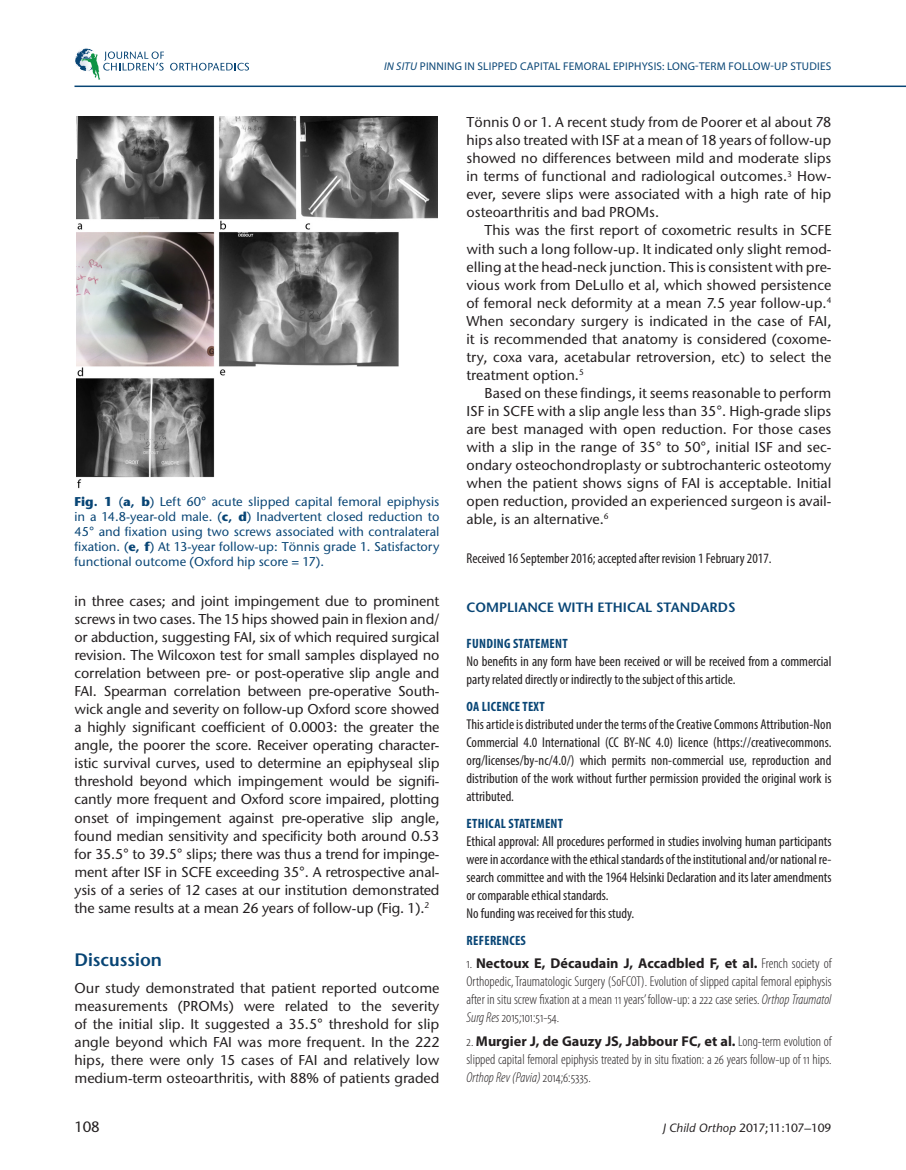
<style>
.page{position:relative;width:906px;height:1170px;background:#fff}
.page>*{position:absolute;margin:0;border:0;box-sizing:border-box;transform-origin:0 0}
.jrnlHead1{font:600 18px "Stone Sans Std";color:#084575}
.jrnlLFH-TXT{font:500 15px "Stone Sans Pro ITC";color:#231f20}
.TXT{font:500 14.25px/18px "Stone Sans Pro ITC";color:#231f20;text-align:justify}
.TXI{font:500 14.25px/18px "Stone Sans Pro ITC";color:#231f20;text-align:justify}
.jrnlEndPara{font:condensed 14.25px/18px "Myriad Pro";color:#231f20;text-align:justify}
.jrnlRefText{font:300 condensed 14.25px/18px "Myriad Pro";color:#231f20;text-align:justify}
.jrnlRecDate{font:condensed 14.25px "Myriad Pro";color:#231f20}
.jrnlEndH2{font:700 condensed 13.5px "Myriad Pro";letter-spacing:.02em;color:#084575}
.jrnlEndH1{font:600 13.5px "Stone Sans Std";color:#084575}
.jrnlRefHead{font:700 condensed 13.5px "Myriad Pro";letter-spacing:.02em;color:#084575}
.jrnlFigCaption{font:500 12.75px/15px "Stone Sans Pro ITC";color:#084575;text-align:justify}
.jrnlLFH-TXT-2{font:500 12px "Stone Sans Pro ITC";letter-spacing:-.04em;color:#231f20}
.t1{font:11.25px "Myriad Pro";letter-spacing:.02em;color:#084575}
.s1{font-style:italic}
.s2{font-family:"Stone Sans Std";font-weight:700}
.s3{font-weight:700;font-stretch:normal}
</style>
<div class="page">
<svg style="left:170px;top:63px;width:79px;height:8px"></svg>
<div style="left:74px;top:48px;width:24px;height:24px;border:1px solid #fff;border-radius:50%"></div>
<svg style="left:75px;top:49px;width:89px;height:31px"></svg>
<hr style="left:74px;top:86px;width:832px;height:1px;background:#084575">
<img style="left:76px;top:117px;width:362px;height:372px">
<p class="t1" style="left:384px;top:60px;width:449px"><span class="s1">IN SITU</span> PINNING IN SLIPPED CAPITAL FEMORAL EPIPHYSIS: LONG-TERM FOLLOW-UP STUDIES</p>
<p class="jrnlFigCaption" style="left:74px;top:494px;width:366px"><span class="s2">Fig. 1</span> (<span class="s2">a, b</span>) Left 60° acute slipped capital femoral epiphysis in a 14.8-year-old male. (<span class="s2">c, d</span>) Inadvertent closed reduction to 45° and fixation using two screws associated with contralateral fixation. (<span class="s2">e, f</span>) At 13-year follow-up: Tönnis grade 1. Satisfactory functional outcome (Oxford hip score = 17).</p>
<p class="TXT" style="left:74px;top:592px;width:366px">in three cases; and joint impingement due to prominent screws in two cases. The 15 hips showed pain in flexion and/ or abduction, suggesting FAI, six of which required surgical revision. The Wilcoxon test for small samples displayed no correlation between pre- or post-operative slip angle and FAI. Spearman correlation between pre-operative South&shy;wick angle and severity on follow-up Oxford score showed a highly significant coefficient of 0.0003: the greater the angle, the poorer the score. Receiver operating character&shy;istic survival curves, used to determine an epiphyseal slip threshold beyond which impingement would be signifi&shy;cantly more frequent and Oxford score impaired, plotting onset of impingement against pre-operative slip angle, found median sensitivity and specificity both around 0.53 for 35.5° to 39.5° slips; there was thus a trend for impinge&shy;ment after ISF in SCFE exceeding 35°. A retrospective anal&shy;ysis of a series of 12 cases at our institution demonstrated the same results at a mean 26 years of follow-up (Fig. 1).<sup>2</sup></p>
<p class="jrnlHead1" style="left:74px;top:948px;width:89px">Discussion</p>
<p class="TXT" style="left:74px;top:978px;width:366px">Our study demonstrated that patient reported outcome measurements (PROMs) were related to the severity of the initial slip. It suggested a 35.5° threshold for slip angle beyond which FAI was more frequent. In the 222 hips, there were only 15 cases of FAI and relatively low medium-term osteoarthritis, with 88% of patients graded</p>
<p class="TXT" style="left:466px;top:113px;width:366px">Tönnis 0 or 1. A recent study from de Poorer et al about 78 hips also treated with ISF at a mean of 18 years of follow-up showed no differences between mild and moderate slips in terms of functional and radiological outcomes.<sup>3</sup> How&shy;ever, severe slips were associated with a high rate of hip osteoarthritis and bad PROMs.</p>
<p class="TXI" style="left:466px;top:221px;width:366px;text-indent:18px">This was the first report of coxometric results in SCFE with such a long follow-up. It indicated only slight remod&shy;elling at the head-neck junction. This is consistent with pre&shy;vious work from DeLullo et al, which showed persistence of femoral neck deformity at a mean 7.5 year follow-up.<sup>4<br></sup>When secondary surgery is indicated in the case of FAI, it is recommended that anatomy is considered (coxome&shy;try, coxa vara, acetabular retroversion, etc) to select the treatment option.<sup>5</sup></p>
<p class="TXI" style="left:466px;top:383px;width:366px;text-indent:18px">Based on these findings, it seems reasonable to perform ISF in SCFE with a slip angle less than 35°. High-grade slips are best managed with open reduction. For those cases with a slip in the range of 35° to 50°, initial ISF and sec&shy;ondary osteochondroplasty or subtrochanteric osteotomy when the patient shows signs of FAI is acceptable. Initial open reduction, provided an experienced surgeon is avail&shy;able, is an alternative.<sup>6</sup></p>
<p class="jrnlRecDate" style="left:466px;top:549px;width:306px">Received 16 September 2016; accepted after revision 1 February 2017.</p>
<p class="jrnlEndH1" style="left:466px;top:599px;width:270px">COMPLIANCE WITH ETHICAL STANDARDS</p>
<p class="jrnlEndH2" style="left:466px;top:635px;width:103px">FUNDING STATEMENT</p>
<p class="jrnlEndPara" style="left:466px;top:652px;width:366px">No benefits in any form have been received or will be received from a commercial party related directly or indirectly to the subject of this article.</p>
<p class="jrnlEndH2" style="left:466px;top:698px;width:80px">OA LICENCE TEXT</p>
<p class="jrnlEndPara" style="left:466px;top:715px;width:366px">This article is distributed under the terms of the Creative Commons Attribution-Non Commercial 4.0 International (CC BY-NC 4.0) licence (https://creativecommons. org/licenses/by-nc/4.0/) which permits non-commercial use, reproduction and distribution of the work without further permission provided the original work is attributed.</p>
<p class="jrnlEndH2" style="left:466px;top:815px;width:98px">ETHICAL STATEMENT</p>
<p class="jrnlEndPara" style="left:466px;top:832px;width:366px">Ethical approval: All procedures performed in studies involving human participants were in accordance with the ethical standards of the institutional and/or national re&shy;search committee and with the 1964 Helsinki Declaration and its later amendments or comparable ethical standards.</p>
<p class="jrnlEndPara" style="left:466px;top:904px;width:169px">No funding was received for this study.</p>
<p class="jrnlRefHead" style="left:466px;top:932px;width:61px">REFERENCES</p>
<p class="jrnlRefText" style="left:466px;top:954px;width:366px">1. <span class="s3">Nectoux E, Décaudain J, Accadbled F, et al.</span> French society of Orthopedic, Traumatologic Surgery (SoFCOT). Evolution of slipped capital femoral epiphysis after in situ screw fixation at a mean 11 years’ follow-up: a 222 case series. <span class="s1">Orthop Traumatol Surg Res</span> 2015;101:51-54.</p>
<p class="jrnlRefText" style="left:466px;top:1032px;width:366px">2. <span class="s3">Murgier J, de Gauzy JS, Jabbour FC, et al.</span> Long-term evolution of slipped capital femoral epiphysis treated by in situ fixation: a 26 years follow-up of 11 hips.<br><span class="s1">Orthop Rev (Pavia)</span> 2014;6:5335.</p>
<p class="jrnlLFH-TXT" style="left:75px;top:1117px;width:27px">108</p>
<p class="jrnlLFH-TXT-2" style="left:663px;top:1120px;width:170px"><span class="s1">J Child Orthop</span> 2017;11:107–109</p>
</div>
